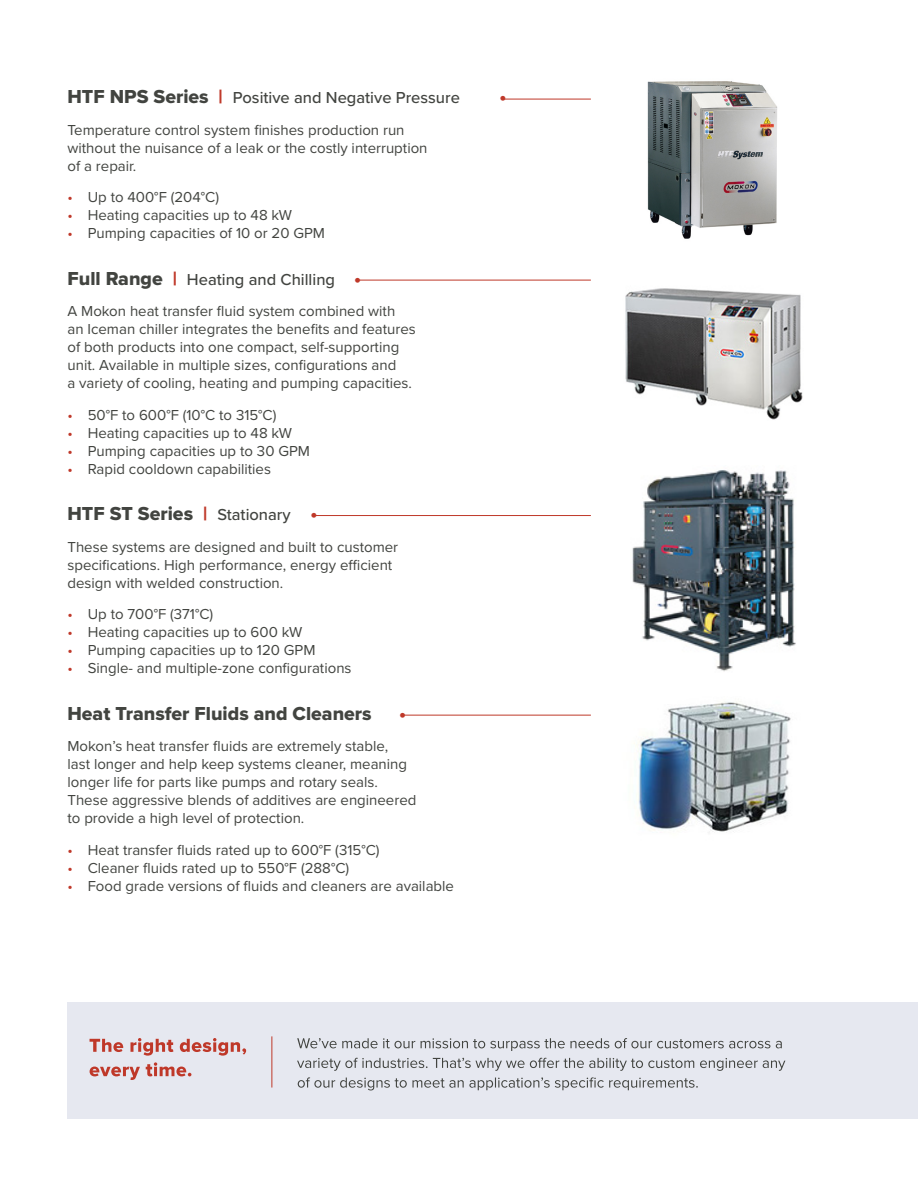
<style>
.page{position:relative;width:918px;height:1188px;background:#fff}
.page>*{position:absolute;margin:0;border:0;box-sizing:border-box;transform-origin:0 0}
.t1{font:19.5px "Proxima Nova Extrabld";color:#424440}
.t2{font:19.5px "Proxima Nova Extrabld";color:#bf3829}
.t3{font:500 16.5px "Proxima Nova";color:#424440}
.t4{font:15px/18px "Proxima Nova";color:#424440}
.s1{font-family:"Proxima Nova Extrabld";font-weight:400;font-size:19.5px}
.s2{font-family:"Proxima Nova Extrabld";font-weight:400;font-size:19.5px;color:#bf3829}
.s3{color:#bf3829}
.s4{font-family:"Proxima Nova";font-weight:500;font-size:16.5px}
</style>
<div class="page">
<div style="left:68px;top:1002px;width:850px;height:117px;background:#e6e8f0"></div>
<hr style="left:272px;top:1036px;width:1px;height:52px;background:#bf3829">
<svg style="left:90px;top:1062px;width:101px;height:18px"></svg>
<svg style="left:90px;top:1038px;width:156px;height:18px"></svg>
<svg style="left:298px;top:1077px;width:400px;height:13px"></svg>
<svg style="left:297px;top:1058px;width:488px;height:13px"></svg>
<svg style="left:297px;top:1038px;width:485px;height:13px"></svg>
<img style="left:632px;top:470px;width:164px;height:202px">
<img style="left:647px;top:81px;width:131px;height:158px">
<img style="left:625px;top:288px;width:178px;height:132px">
<img style="left:634px;top:702px;width:157px;height:130px">
<hr style="left:503px;top:99px;width:88px;height:1px;background:#bf3829">
<hr style="left:356px;top:280px;width:235px;height:1px;background:#bf3829">
<hr style="left:315px;top:515px;width:276px;height:1px;background:#bf3829">
<hr style="left:402px;top:715px;width:189px;height:1px;background:#bf3829">
<p class="t3" style="left:68px;top:86px;width:394px"><span class="s1">HTF NPS Series</span> <span class="s2">|</span> Positive and Negative Pressure</p>
<p class="t2" style="left:500px;top:85px;width:8px">•</p>
<p class="t4" style="left:68px;top:121px;width:362px">Temperature control system finishes production run without the nuisance of a leak or the costly interruption of a repair.</p>
<p class="t4" style="left:68px;top:189px;width:153px"><span class="s3">•</span> Up to 400°F (204°C)</p>
<p class="t4" style="left:68px;top:207px;width:226px"><span class="s3">•</span> Heating capacities up to 48 kW</p>
<p class="t4" style="left:68px;top:225px;width:259px"><span class="s3">•</span> Pumping capacities of 10 or 20 GPM</p>
<p class="t3" style="left:68px;top:267px;width:295px"><span class="s1">Full Range</span> <span class="s2">|</span> Heating and Chilling <span class="s2">•</span></p>
<p class="t4" style="left:68px;top:303px;width:350px">A Mokon heat transfer fluid system combined with<br>an Iceman chiller integrates the benefits and features of both products into one compact, self-supporting unit. Available in multiple sizes, configurations and<br>a variety of cooling, heating and pumping capacities.</p>
<p class="t4" style="left:68px;top:406px;width:211px"><span class="s3">•</span> 50°F to 600°F (10°C to 315°C)</p>
<p class="t4" style="left:68px;top:424px;width:226px"><span class="s3">•</span> Heating capacities up to 48 kW</p>
<p class="t4" style="left:68px;top:442px;width:244px"><span class="s3">•</span> Pumping capacities up to 30 GPM</p>
<p class="t4" style="left:68px;top:460px;width:205px"><span class="s3">•</span> Rapid cooldown capabilities</p>
<p class="t1" style="left:68px;top:502px;width:251px">HTF ST Series <span class="s3">|</span> <span class="s4">Stationary</span> <span class="s3">•</span></p>
<p class="t4" style="left:68px;top:538px;width:332px">These systems are designed and built to customer specifications. High performance, energy efficient design with welded construction.</p>
<p class="t4" style="left:68px;top:606px;width:147px"><span class="s3">•</span> Up to 700°F (371°C)</p>
<p class="t4" style="left:68px;top:624px;width:236px"><span class="s3">•</span> Heating capacities up to 600 kW</p>
<p class="t4" style="left:68px;top:642px;width:250px"><span class="s3">•</span> Pumping capacities up to 120 GPM</p>
<p class="t4" style="left:68px;top:660px;width:286px"><span class="s3">•</span> Single- and multiple-zone configurations</p>
<p class="t1" style="left:68px;top:702px;width:306px">Heat Transfer Fluids and Cleaners</p>
<p class="t2" style="left:399px;top:702px;width:8px">•</p>
<p class="t4" style="left:68px;top:738px;width:350px">Mokon’s heat transfer fluids are extremely stable,<br>last longer and help keep systems cleaner, meaning longer life for parts like pumps and rotary seals.<br>These aggressive blends of additives are engineered to provide a high level of protection.</p>
<p class="t4" style="left:68px;top:841px;width:314px"><span class="s3">•</span> Heat transfer fluids rated up to 600°F (315°C)</p>
<p class="t4" style="left:68px;top:859px;width:283px"><span class="s3">•</span> Cleaner fluids rated up to 550°F (288°C)</p>
<p class="t4" style="left:68px;top:877px;width:388px"><span class="s3">•</span> Food grade versions of fluids and cleaners are available</p>
</div>
